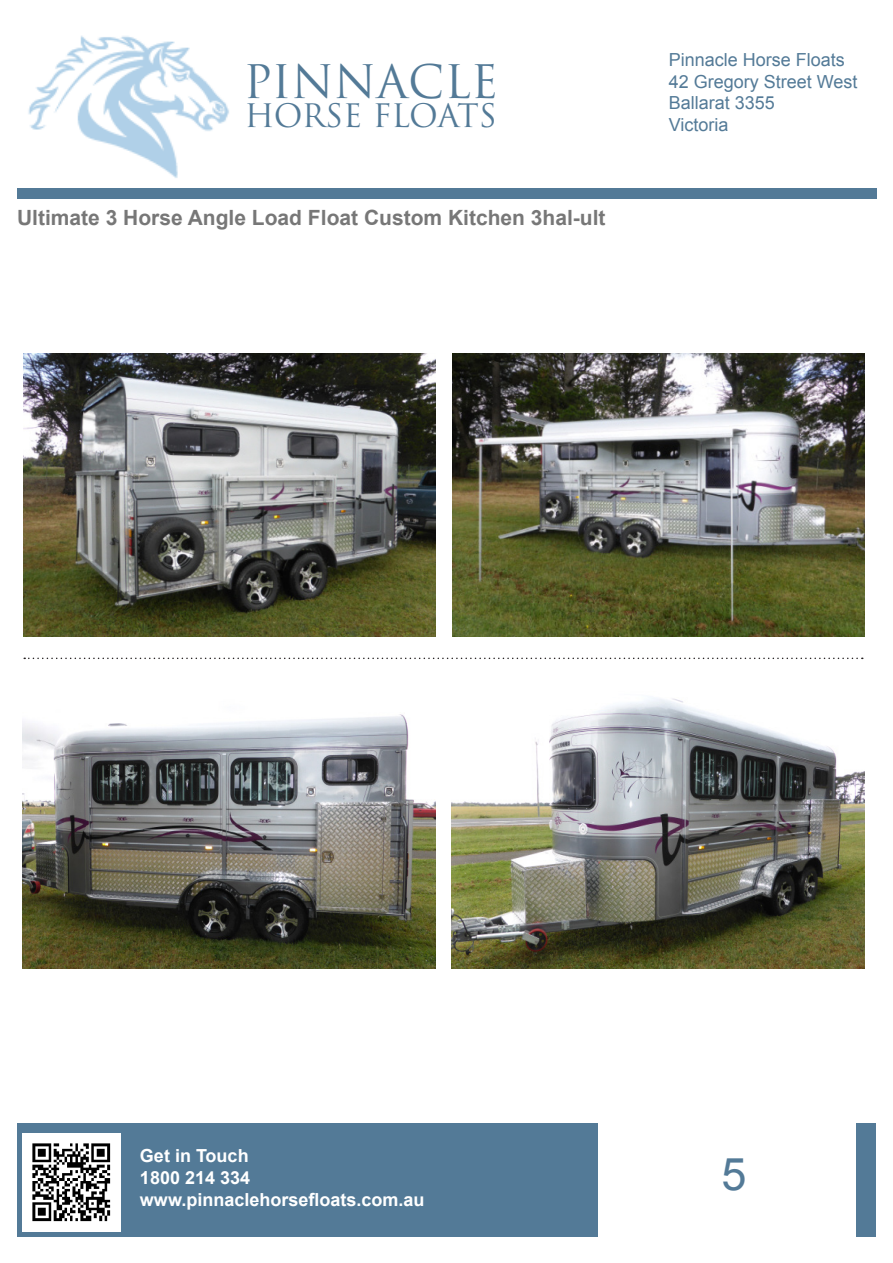
<style>
.page{position:relative;width:893px;height:1263px;background:#fff}
.page>*{position:absolute;margin:0;border:0;box-sizing:border-box;transform-origin:0 0}
.t1{font:45px "Trajan Pro";color:#537a97}
.t2{font:45px "Arial";color:#537a97}
.t3{font:31.5px "Trajan Pro";letter-spacing:-.02em;color:#537a97}
.t4{font:700 21px "Arial";color:#777}
.t5{font:18px "Arial";color:#537a97}
.t6{font:700 18px "Arial";color:#fff}
</style>
<div class="page">
<div style="left:17px;top:189px;width:859px;height:10px;background:#537a97"></div>
<div style="left:17px;top:1123px;width:581px;height:114px;background:#537a97"></div>
<div style="left:856px;top:1123px;width:19px;height:114px;background:#537a97"></div>
<img style="left:23px;top:1133px;width:98px;height:98px">
<img style="left:28px;top:35px;width:201px;height:143px">
<img style="left:23px;top:354px;width:413px;height:283px">
<img style="left:452px;top:354px;width:413px;height:283px">
<img style="left:23px;top:714px;width:412px;height:254px">
<img style="left:452px;top:698px;width:412px;height:270px">
<svg style="left:24px;top:658px;width:839px;height:1px"></svg>
<p class="t1" style="left:243px;top:53px;width:257px">PINNACLE</p>
<p class="t3" style="left:244px;top:96px;width:254px">HORSE FLOATS</p>
<p class="t4" style="left:17px;top:203px;width:590px">Ultimate 3 Horse Angle Load Float Custom Kitchen 3hal-ult</p>
<p class="t5" style="left:669px;top:47px;width:178px">Pinnacle Horse Floats</p>
<p class="t5" style="left:669px;top:69px;width:190px">42 Gregory Street West</p>
<p class="t5" style="left:669px;top:90px;width:108px">Ballarat 3355</p>
<p class="t5" style="left:669px;top:112px;width:61px">Victoria</p>
<p class="t6" style="left:140px;top:1143px;width:110px">Get in Touch</p>
<p class="t6" style="left:140px;top:1165px;width:112px">1800 214 334</p>
<p class="t6" style="left:140px;top:1186px;width:286px">www.pinnaclehorsefloats.com.au</p>
<p class="t2" style="left:721px;top:1143px;width:27px">5</p>
</div>
